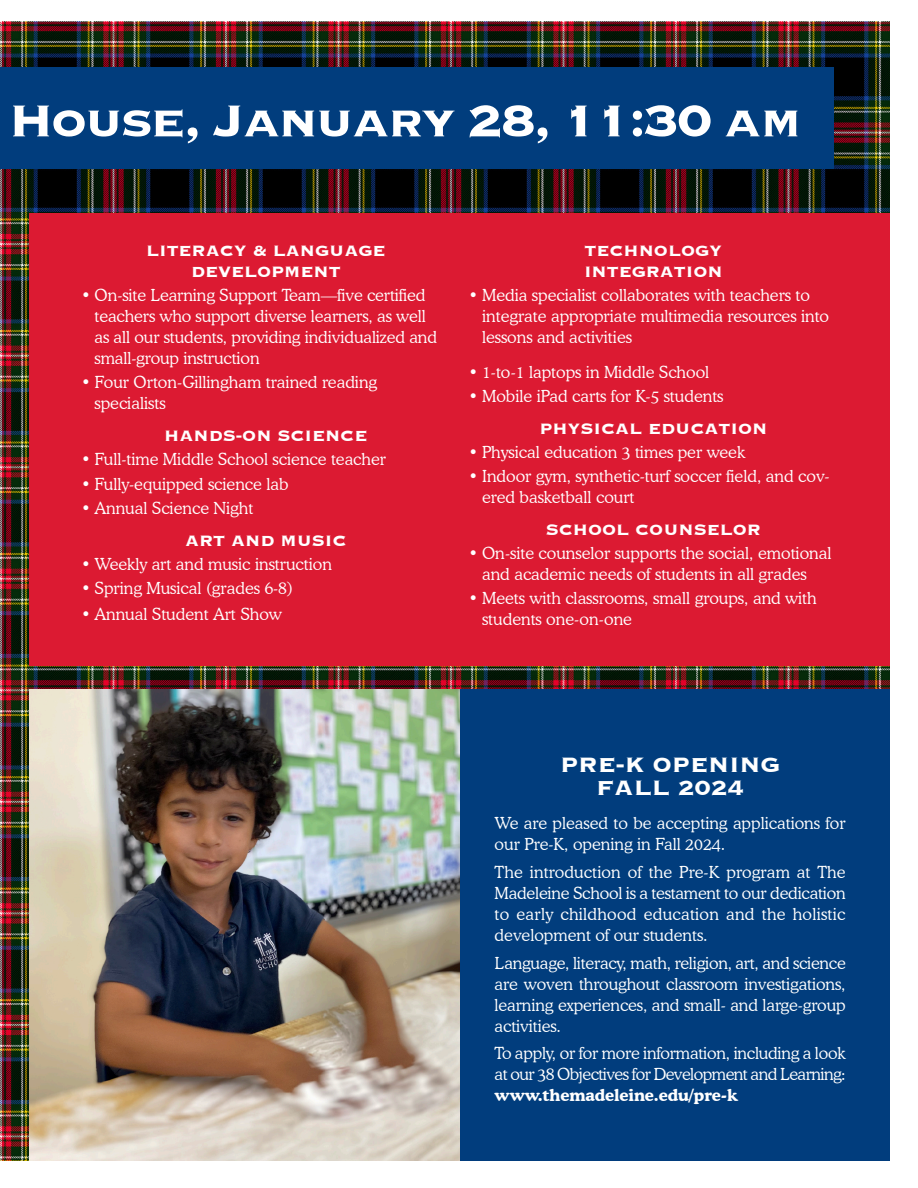
<style>
.page{position:relative;width:918px;height:1188px;background:#fff}
.page>*{position:absolute;margin:0;border:0;box-sizing:border-box;transform-origin:0 0}
.t1{font:700 58.5px "Copperplate";letter-spacing:-.045em;color:#fff}
.brochure_Paragraph_S{font:700 27px/22.5px "Copperplate";color:#fff;text-align:center}
.t2{font:700 19.5px/21px "Copperplate";color:#fff;text-align:center}
.brochure_body_copy{font:300 16.5px/21px "Cooper BT";color:#fff}
.s1{font-weight:700}
</style>
<div class="page">
<img style="left:0;top:22px;width:890px;height:1139px">
<div style="left:30px;top:689px;width:860px;height:472px;background:#013d7d"></div>
<div style="left:30px;top:213px;width:860px;height:453px;background:#dc1a32"></div>
<img style="left:30px;top:689px;width:430px;height:472px">
<div style="left:0;top:68px;width:833px;height:101px;background:#013d7d"></div>
<h1 class="t1" style="left:8px;top:82px;width:795px">House, January 28, 11:30 am</h1>
<p class="t2" style="left:146px;top:239px;width:241px">LITERACY &amp; LANGUAGE<br>DEVELOPMENT</p>
<p class="brochure_body_copy" style="left:95px;top:285px;width:344px;text-indent:-14px">• On-site Learning Support Team—five certified teachers who support diverse learners, as well as all our students, providing individualized and small-group instruction</p>
<p class="brochure_body_copy" style="left:95px;top:372px;width:284px;text-indent:-14px">• Four Orton-Gillingham trained reading specialists</p>
<p class="t2" style="left:164px;top:424px;width:205px">HANDS-ON SCIENCE</p>
<p class="brochure_body_copy" style="left:81px;top:449px;width:307px">• Full-time Middle School science teacher</p>
<p class="brochure_body_copy" style="left:81px;top:473px;width:209px">• Fully-equipped science lab</p>
<p class="brochure_body_copy" style="left:81px;top:497px;width:174px">• Annual Science Night</p>
<p class="t2" style="left:185px;top:529px;width:163px">ART AND MUSIC</p>
<p class="brochure_body_copy" style="left:81px;top:553px;width:252px">• Weekly art and music instruction</p>
<p class="brochure_body_copy" style="left:81px;top:578px;width:213px">• Spring Musical (grades 6-8)</p>
<p class="brochure_body_copy" style="left:81px;top:603px;width:202px">• Annual Student Art Show</p>
<p class="t2" style="left:584px;top:239px;width:140px;text-align:left">TECHNOLOGY<br>INTEGRATION</p>
<p class="brochure_body_copy" style="left:482px;top:285px;width:349px;text-indent:-14px">• Media specialist collaborates with teachers to integrate appropriate multimedia resources into lessons and activities</p>
<p class="brochure_body_copy" style="left:469px;top:361px;width:242px">• 1-to-1 laptops in Middle School</p>
<p class="brochure_body_copy" style="left:469px;top:385px;width:256px">• Mobile iPad carts for K-5 students</p>
<p class="t2" style="left:539px;top:417px;width:230px">PHYSICAL EDUCATION</p>
<p class="brochure_body_copy" style="left:469px;top:441px;width:278px">• Physical education 3 times per week</p>
<p class="brochure_body_copy" style="left:482px;top:466px;width:349px;text-indent:-14px">• Indoor gym, synthetic-turf soccer field, and cov&shy;ered basketball court</p>
<p class="t2" style="left:546px;top:518px;width:217px">SCHOOL COUNSELOR</p>
<p class="brochure_body_copy" style="left:482px;top:543px;width:351px;text-indent:-14px">• On-site counselor supports the social, emotional and academic needs of students in all grades</p>
<p class="brochure_body_copy" style="left:482px;top:588px;width:336px;text-indent:-14px">• Meets with classrooms, small groups, and with students one-on-one</p>
<p class="brochure_Paragraph_S" style="left:560px;top:752px;width:221px">PRE-K OPENING<br>FALL 2024</p>
<p class="brochure_body_copy" style="left:495px;top:813px;width:352px">We are pleased to be accepting applications for our Pre-K, opening in Fall 2024.</p>
<p class="brochure_body_copy" style="left:495px;top:861px;width:353px;text-align:justify">The introduction of the Pre-K program at The Madeleine School is a testament to our dedication to early childhood education and the holistic development of our students.</p>
<p class="brochure_body_copy" style="left:495px;top:952px;width:353px;text-align:justify">Language, literacy, math, religion, art, and science are woven throughout classroom investigations, learning experiences, and small- and large-group activities.</p>
<p class="brochure_body_copy" style="left:495px;top:1043px;width:353px;text-align:justify">To apply, or for more information, including a look at our 38 Objectives for Development and Learning: <span class="s1">www.themadeleine.edu/pre-k</span></p>
</div>
